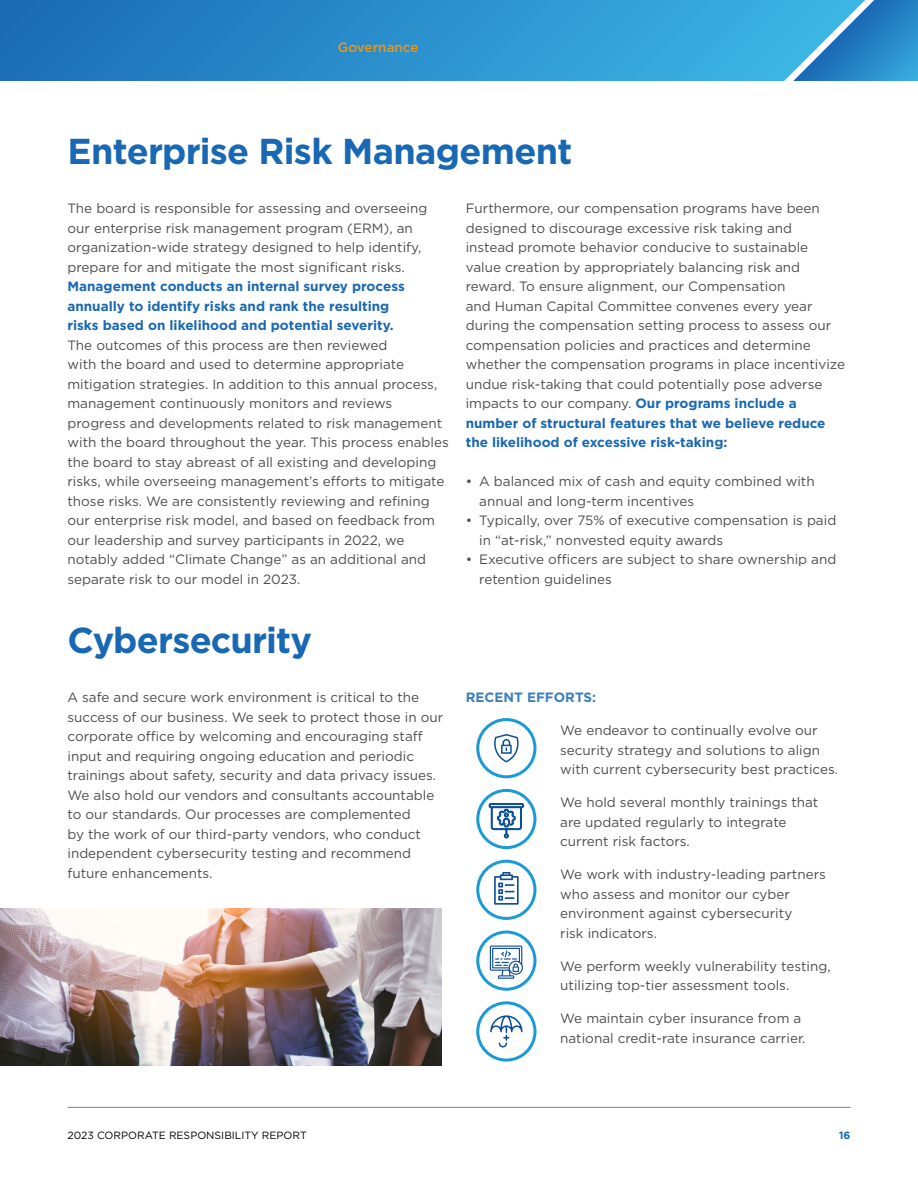
<style>
.page{position:relative;width:918px;height:1188px;background:#fff}
.page>*{position:absolute;margin:0;border:0;box-sizing:border-box;transform-origin:0 0}
.t1{font:700 36px "Gotham";letter-spacing:-.02em;color:#1968b3}
.t2{font:13.5px/19.5px "Gotham";color:#4d4d4f}
.t3{font:700 13.5px/19.5px "Gotham";color:#1968b3}
.t4{font:700 13.5px "Gotham";color:#3b7fbe}
.t5{font:500 13.5px "Gotham";color:#e89719}
.t6{font:10.5px "Gotham";color:#000}
.t7{font:700 10.5px "Gotham";color:#1968b3}
.s1{font-weight:700;color:#1968b3}
</style>
<div class="page">
<div style="left:476px;top:718px;width:60px;height:60px;border:3px solid #1a9ad7;border-radius:50%"></div>
<div style="left:476px;top:789px;width:60px;height:60px;border:3px solid #1a9ad7;border-radius:50%"></div>
<div style="left:476px;top:860px;width:60px;height:60px;border:3px solid #1a9ad7;border-radius:50%"></div>
<div style="left:476px;top:931px;width:60px;height:60px;border:3px solid #1a9ad7;border-radius:50%"></div>
<div style="left:476px;top:1001px;width:60px;height:61px;border:3px solid #1a9ad7;border-radius:50%"></div>
<img style="left:0;top:909px;width:441px;height:157px">
<svg style="left:494px;top:734px;width:25px;height:28px"></svg>
<svg style="left:489px;top:803px;width:35px;height:35px"></svg>
<svg style="left:494px;top:872px;width:25px;height:33px"></svg>
<svg style="left:490px;top:946px;width:33px;height:33px"></svg>
<svg style="left:490px;top:1015px;width:33px;height:33px"></svg>
<svg style="left:0;top:0;width:793px;height:81px;background:#2b8fcc"></svg>
<svg style="left:793px;top:0;width:125px;height:81px;background:#3a97d0"></svg>
<hr style="left:68px;top:1107px;width:783px;height:1px;background:#808285">
<p class="t5" style="left:338px;top:38px;width:82px">Governance</p>
<h1 class="t1" style="left:68px;top:127px;width:506px">Enterprise Risk Management</h1>
<p class="t2" style="left:68px;top:198px;width:361px">The board is responsible for assessing and overseeing our enterprise risk management program (ERM), an organization-wide strategy designed to help identify, prepare for and mitigate the most significant risks.</p>
<p class="t3" style="left:68px;top:277px;width:339px">Management conducts an internal survey process annually to identify risks and rank the resulting risks based on likelihood and potential severity.</p>
<p class="t2" style="left:68px;top:335px;width:383px">The outcomes of this process are then reviewed<br>with the board and used to determine appropriate mitigation strategies. In addition to this annual process, management continuously monitors and reviews progress and developments related to risk management with the board throughout the year. This process enables the board to stay abreast of all existing and developing risks, while overseeing management’s efforts to mitigate those risks. We are consistently reviewing and refining our enterprise risk model, and based on feedback from our leadership and survey participants in 2022, we notably added “Climate Change” as an additional and separate risk to our model in 2023.</p>
<h1 class="t1" style="left:68px;top:616px;width:246px">Cybersecurity</h1>
<p class="t2" style="left:466px;top:198px;width:381px">Furthermore, our compensation programs have been designed to discourage excessive risk taking and<br>instead promote behavior conducive to sustainable value creation by appropriately balancing risk and reward. To ensure alignment, our Compensation<br>and Human Capital Committee convenes every year during the compensation setting process to assess our compensation policies and practices and determine whether the compensation programs in place incentivize undue risk-taking that could potentially pose adverse impacts to our company. <span class="s1">Our programs include a number of structural features that we believe reduce the likelihood of excessive risk-taking:</span></p>
<p class="t2" style="left:479px;top:471px;width:337px;text-indent:-14px">• A balanced mix of cash and equity combined with annual and long-term incentives</p>
<p class="t2" style="left:479px;top:510px;width:359px;text-indent:-14px">• Typically, over 75% of executive compensation is paid in “at-risk,” nonvested equity awards</p>
<p class="t2" style="left:479px;top:549px;width:359px;text-indent:-14px">• Executive officers are subject to share ownership and retention guidelines</p>
<p class="t2" style="left:68px;top:688px;width:377px">A safe and secure work environment is critical to the success of our business. We seek to protect those in our corporate office by welcoming and encouraging staff input and requiring ongoing education and periodic trainings about safety, security and data privacy issues.<br>We also hold our vendors and consultants accountable to our standards. Our processes are complemented<br>by the work of our third-party vendors, who conduct independent cybersecurity testing and recommend future enhancements.</p>
<p class="t4" style="left:466px;top:689px;width:132px">RECENT EFFORTS:</p>
<p class="t2" style="left:560px;top:721px;width:279px">We endeavor to continually evolve our security strategy and solutions to align with current cybersecurity best practices.</p>
<p class="t2" style="left:560px;top:793px;width:260px">We hold several monthly trainings that are updated regularly to integrate current risk factors.</p>
<p class="t2" style="left:560px;top:864px;width:267px">We work with industry-leading partners who assess and monitor our cyber environment against cybersecurity<br>risk indicators.</p>
<p class="t2" style="left:560px;top:956px;width:272px">We perform weekly vulnerability testing, utilizing top-tier assessment tools.</p>
<p class="t2" style="left:560px;top:1008px;width:247px">We maintain cyber insurance from a national credit-rate insurance carrier.</p>
<p class="t6" style="left:68px;top:1128px;width:241px">2023 CORPORATE RESPONSIBILITY REPORT</p>
<p class="t7" style="left:839px;top:1128px;width:13px">16</p>
</div>
